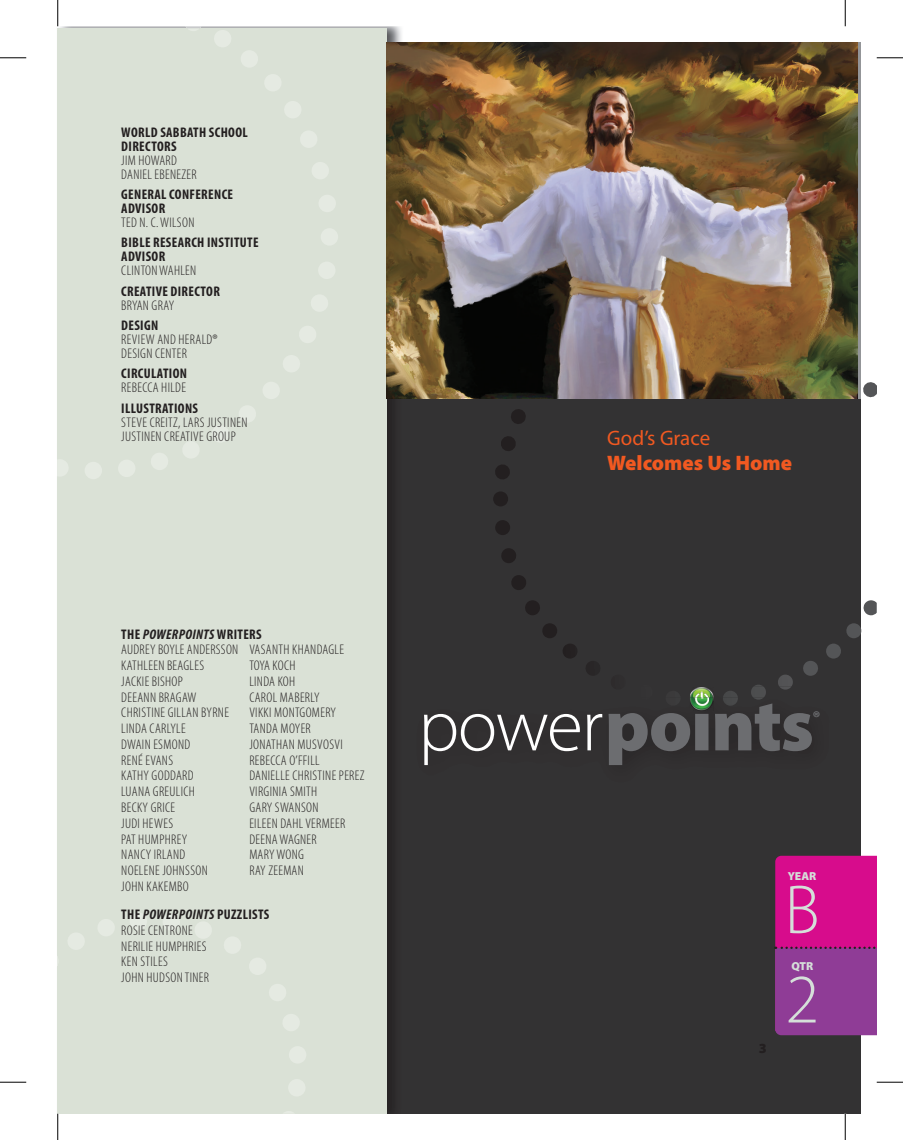
<style>
.page{position:relative;width:903px;height:1140px;background:#fff}
.page>*{position:absolute;margin:0;border:0;box-sizing:border-box;transform-origin:0 0}
.t1{font:900 74.2px "Myriad Pro";letter-spacing:-.02em;color:#6c6d70}
.t2{font:300 69.65px "Myriad Pro";color:#d5dfd9}
.t3{font:900 21px "Myriad Pro";color:#f15921}
.t4{font:21px "Myriad Pro";color:#f15921}
.t5{font:900 17.15px "Myriad Pro";color:#6c6d70}
.t6{font:300 condensed 14px/15.8px "Myriad Pro";letter-spacing:.025em;color:#231f20}
.t7{font:700 condensed 14px/14px "Myriad Pro";letter-spacing:.025em;color:#231f20}
.t8{font:900 11.55px "Myriad Pro";color:#d5dfd9}
.s1{font-weight:700}
.s2{font-weight:700;font-style:italic}
.s3{font-weight:300;color:#fff}
</style>
<div class="page">
<div style="left:383px;top:42px;width:478px;height:1071px;background:#333233"></div>
<svg style="left:775px;top:855px;width:102px;height:180px;background:#b2238f"></svg>
<img style="left:57px;top:26px;width:345px;height:16px">
<div style="left:57px;top:28px;width:330px;height:1085px;background:#dae1d6"></div>
<svg style="left:85px;top:295px;width:243px;height:184px"></svg>
<svg style="left:186px;top:26px;width:152px;height:219px"></svg>
<svg style="left:318px;top:262px;width:17px;height:17px"></svg>
<svg style="left:57px;top:460px;width:11px;height:16px"></svg>
<svg style="left:285px;top:1079px;width:20px;height:34px"></svg>
<svg style="left:68px;top:919px;width:46px;height:30px"></svg>
<svg style="left:130px;top:913px;width:176px;height:150px"></svg>
<svg style="left:755px;top:600px;width:122px;height:86px"></svg>
<svg style="left:709px;top:382px;width:168px;height:17px"></svg>
<svg style="left:495px;top:520px;width:100px;height:155px"></svg>
<svg style="left:493px;top:398px;width:216px;height:108px"></svg>
<img style="left:723px;top:686px;width:68px;height:11px">
<img style="left:723px;top:697px;width:41px;height:8px">
<img style="left:690px;top:687px;width:24px;height:10px">
<img style="left:694px;top:692px;width:15px;height:5px">
<img style="left:690px;top:697px;width:24px;height:13px">
<img style="left:694px;top:697px;width:15px;height:10px">
<img style="left:387px;top:42px;width:471px;height:356px">
<svg style="left:0;top:57px;width:26px;height:1px"></svg>
<svg style="left:877px;top:57px;width:26px;height:1px"></svg>
<svg style="left:0;top:1081px;width:26px;height:1px"></svg>
<svg style="left:877px;top:1081px;width:26px;height:1px"></svg>
<svg style="left:57px;top:0;width:1px;height:26px"></svg>
<svg style="left:57px;top:1113px;width:1px;height:26px"></svg>
<svg style="left:845px;top:0;width:1px;height:26px"></svg>
<svg style="left:845px;top:1113px;width:1px;height:26px"></svg>
<p class="t7" style="left:121px;top:125px;width:128px">WORLD SABBATH SCHOOL<br>DIRECTORS</p>
<p class="t6" style="left:121px;top:153px;width:77px;line-height:14px">JIM HOWARD<br>DANIEL EBENEZER</p>
<p class="t7" style="left:121px;top:187px;width:113px">GENERAL CONFERENCE<br>ADVISOR</p>
<p class="t6" style="left:121px;top:215px;width:75px">TED N. C. WILSON</p>
<p class="t7" style="left:121px;top:235px;width:139px">BIBLE RESEARCH INSTITUTE<br>ADVISOR</p>
<p class="t6" style="left:121px;top:263px;width:76px">CLINTON WAHLEN</p>
<p class="t7" style="left:121px;top:284px;width:100px">CREATIVE DIRECTOR</p>
<p class="t6" style="left:121px;top:297px;width:54px">BRYAN GRAY</p>
<p class="t7" style="left:121px;top:318px;width:38px">DESIGN</p>
<p class="t6" style="left:121px;top:332px;width:98px;line-height:14px">REVIEW AND HERALD®<br>DESIGN CENTER</p>
<p class="t7" style="left:121px;top:366px;width:67px">CIRCULATION</p>
<p class="t6" style="left:121px;top:380px;width:66px">REBECCA HILDE</p>
<p class="t7" style="left:121px;top:400px;width:78px">ILLUSTRATIONS</p>
<p class="t6" style="left:121px;top:415px;width:128px;line-height:14px">STEVE CREITZ, LARS JUSTINEN<br>JUSTINEN CREATIVE GROUP</p>
<h3 class="t4" style="left:607px;top:424px;width:104px">God’s Grace</h3>
<h3 class="t3" style="left:607px;top:448px;width:186px">Welcomes Us Home</h3>
<p class="t6" style="left:121px;top:626px;width:142px"><span class="s1">THE</span> <span class="s2">POWERPOINTS</span> <span class="s1">WRITERS<br></span>AUDREY BOYLE ANDERSSON<br>KATHLEEN BEAGLES<br>JACKIE BISHOP<br>DEEANN BRAGAW<br>CHRISTINE GILLAN BYRNE<br>LINDA CARLYLE<br>DWAIN ESMOND<br>RENÉ EVANS<br>KATHY GODDARD<br>LUANA GREULICH<br>BECKY GRICE<br>JUDI HEWES<br>PAT HUMPHREY<br>NANCY IRLAND<br>NOELENE JOHNSSON<br>JOHN KAKEMBO</p>
<p class="t6" style="left:249px;top:642px;width:117px">VASANTH KHANDAGLE<br>TOYA KOCH<br>LINDA KOH<br>CAROL MABERLY<br>VIKKI MONTGOMERY<br>TANDA MOYER<br>JONATHAN MUSVOSVI<br>REBECCA O’FFILL<br>DANIELLE CHRISTINE PEREZ<br>VIRGINIA SMITH<br>GARY SWANSON<br>EILEEN DAHL VERMEER<br>DEENA WAGNER<br>MARY WONG<br>RAY ZEEMAN</p>
<p class="t6" style="left:121px;top:906px;width:150px"><span class="s1">THE</span> <span class="s2">POWERPOINTS</span> <span class="s1">PUZZLISTS<br></span>ROSIE CENTRONE<br>NERILIE HUMPHRIES<br>KEN STILES<br>JOHN HUDSON TINER</p>
<h1 class="t1" style="left:418px;top:675px;width:397px"><span class="s3">power</span> points</h1>
<p class="t5" style="left:812px;top:706px;width:10px">®</p>
<p class="t8" style="left:788px;top:868px;width:30px">YEAR</p>
<h2 class="t2" style="left:785px;top:867px;width:37px">B</h2>
<p class="t8" style="left:791px;top:958px;width:23px">QTR</p>
<h2 class="t2" style="left:785px;top:957px;width:36px">2</h2>
</div>
